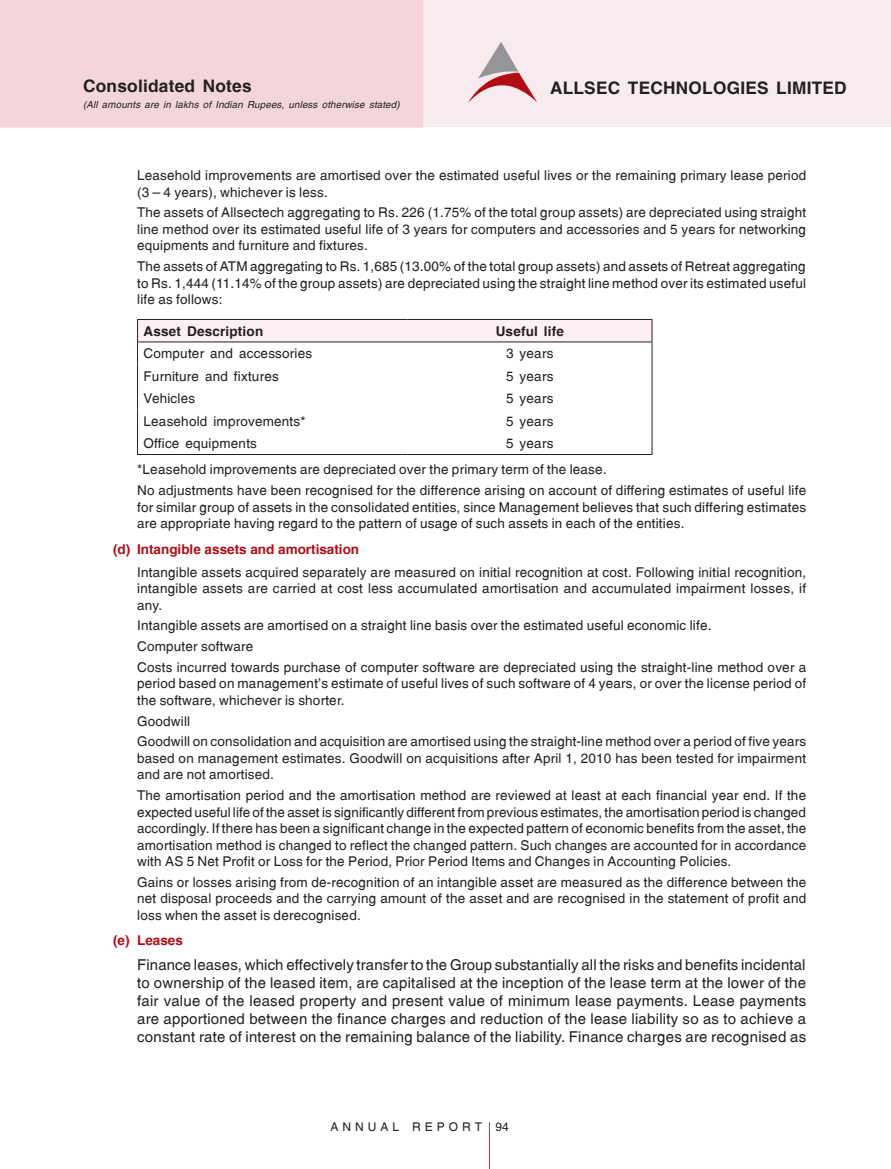
<style>
.page{position:relative;width:891px;height:1169px;background:#fff}
.page>*{position:absolute;margin:0;border:0;box-sizing:border-box;transform-origin:0 0}
.Header_bold{font:700 17.25px "Switzerland";letter-spacing:.015em;color:#231f20}
.NL_Para{font:15px/18px "Switzerland Plain";letter-spacing:.015em;color:#231f20;text-align:justify}
.NL_Para-2{font:13.5px/16.5px "Switzerland Plain";letter-spacing:.015em;color:#231f20;text-align:justify}
.Table_Text{font:13.5px "Switzerland Plain";letter-spacing:.015em;color:#231f20}
.NL_Alpha{font:700 13.5px "Switzerland";color:#b00d15}
.Table_Text-2{font:700 13.5px "Switzerland";letter-spacing:.015em;color:#231f20}
.t1{font:12px "Switzerland Plain";letter-spacing:.335em;color:#231f20}
.Body_text{font:italic 9.75px "Switzerland";letter-spacing:.015em;color:#231f20}
</style>
<div class="page">
<div style="left:423px;top:0;width:468px;height:127px;background:#f8ebee"></div>
<hr style="left:489px;top:1122px;width:1px;height:47px;background:#ed028c">
<svg style="left:468px;top:42px;width:69px;height:61px"></svg>
<div style="left:0;top:0;width:423px;height:127px;background:#f2d6dc"></div>
<svg style="left:137px;top:319px;width:516px;height:135px"></svg>
<hr style="left:137px;top:454px;width:271px;height:1px;background:#231f20">
<hr style="left:408px;top:454px;width:244px;height:1px;background:#231f20">
<hr style="left:137px;top:341px;width:271px;height:1px;background:#231f20">
<hr style="left:408px;top:341px;width:244px;height:1px;background:#231f20">
<p class="Header_bold" style="left:83px;top:75px;width:170px">Consolidated Notes</p>
<p class="Body_text" style="left:83px;top:99px;width:318px">(All amounts are in lakhs of Indian Rupees, unless otherwise stated)</p>
<p class="Header_bold" style="left:550px;top:78px;width:298px">ALLSEC TECHNOLOGIES LIMITED</p>
<p class="NL_Para-2" style="left:137px;top:167px;width:671px">Leasehold improvements are amortised over the estimated useful lives or the remaining primary lease period (3 – 4 years), whichever is less.</p>
<p class="NL_Para-2" style="left:137px;top:204px;width:671px">The assets of Allsectech aggregating to Rs. 226 (1.75% of the total group assets) are depreciated using straight line method over its estimated useful life of 3 years for computers and accessories and 5 years for networking equipments and furniture and fixtures.</p>
<p class="NL_Para-2" style="left:137px;top:258px;width:670px">The assets of ATM aggregating to Rs. 1,685 (13.00% of the total group assets) and assets of Retreat aggregating to Rs. 1,444 (11.14% of the group assets) are depreciated using the straight line method over its estimated useful life as follows:</p>
<p class="Table_Text-2" style="left:144px;top:323px;width:121px">Asset Description</p>
<p class="Table_Text-2" style="left:496px;top:323px;width:70px">Useful life</p>
<p class="Table_Text" style="left:144px;top:345px;width:170px">Computer and accessories</p>
<p class="Table_Text" style="left:506px;top:345px;width:49px">3 years</p>
<p class="Table_Text" style="left:144px;top:368px;width:137px">Furniture and fixtures</p>
<p class="Table_Text" style="left:506px;top:368px;width:49px">5 years</p>
<p class="Table_Text" style="left:144px;top:390px;width:53px">Vehicles</p>
<p class="Table_Text" style="left:506px;top:390px;width:49px">5 years</p>
<p class="Table_Text" style="left:144px;top:413px;width:164px">Leasehold improvements*</p>
<p class="Table_Text" style="left:506px;top:413px;width:49px">5 years</p>
<p class="Table_Text" style="left:144px;top:435px;width:115px">Office equipments</p>
<p class="Table_Text" style="left:506px;top:435px;width:49px">5 years</p>
<p class="NL_Para-2" style="left:137px;top:461px;width:471px">*Leasehold improvements are depreciated over the primary term of the lease.</p>
<p class="NL_Para-2" style="left:137px;top:482px;width:671px">No adjustments have been recognised for the difference arising on account of differing estimates of useful life for similar group of assets in the consolidated entities, since Management believes that such differing estimates are appropriate having regard to the pattern of usage of such assets in each of the entities.</p>
<p class="NL_Alpha" style="left:113px;top:540px;width:248px">(d) Intangible assets and amortisation</p>
<p class="NL_Para-2" style="left:137px;top:563px;width:671px">Intangible assets acquired separately are measured on initial recognition at cost. Following initial recognition, intangible assets are carried at cost less accumulated amortisation and accumulated impairment losses, if any.</p>
<p class="NL_Para-2" style="left:137px;top:617px;width:576px">Intangible assets are amortised on a straight line basis over the estimated useful economic life.</p>
<p class="NL_Para-2" style="left:137px;top:638px;width:118px">Computer software</p>
<p class="NL_Para-2" style="left:137px;top:658px;width:671px">Costs incurred towards purchase of computer software are depreciated using the straight-line method over a period based on management’s estimate of useful lives of such software of 4 years, or over the license period of the software, whichever is shorter.</p>
<p class="NL_Para-2" style="left:137px;top:712px;width:55px">Goodwill</p>
<p class="NL_Para-2" style="left:137px;top:733px;width:671px">Goodwill on consolidation and acquisition are amortised using the straight-line method over a period of five years based on management estimates. Goodwill on acquisitions after April 1, 2010 has been tested for impairment and are not amortised.</p>
<p class="NL_Para-2" style="left:137px;top:787px;width:671px">The amortisation period and the amortisation method are reviewed at least at each financial year end. If the expected useful life of the asset is significantly different from previous estimates, the amortisation period is changed accordingly. If there has been a significant change in the expected pattern of economic benefits from the asset, the amortisation method is changed to reflect the changed pattern. Such changes are accounted for in accordance with AS 5 Net Profit or Loss for the Period, Prior Period Items and Changes in Accounting Policies.</p>
<p class="NL_Para-2" style="left:137px;top:873px;width:671px">Gains or losses arising from de-recognition of an intangible asset are measured as the difference between the net disposal proceeds and the carrying amount of the asset and are recognised in the statement of profit and loss when the asset is derecognised.</p>
<p class="NL_Alpha" style="left:113px;top:932px;width:71px">(e) Leases</p>
<p class="NL_Para" style="left:137px;top:955px;width:671px">Finance leases, which effectively transfer to the Group substantially all the risks and benefits incidental to ownership of the leased item, are capitalised at the inception of the lease term at the lower of the fair value of the leased property and present value of minimum lease payments. Lease payments are apportioned between the finance charges and reduction of the lease liability so as to achieve a constant rate of interest on the remaining balance of the liability. Finance charges are recognised as</p>
<p class="t1" style="left:330px;top:1119px;width:180px">ANNUAL REPORT 94</p>
</div>
